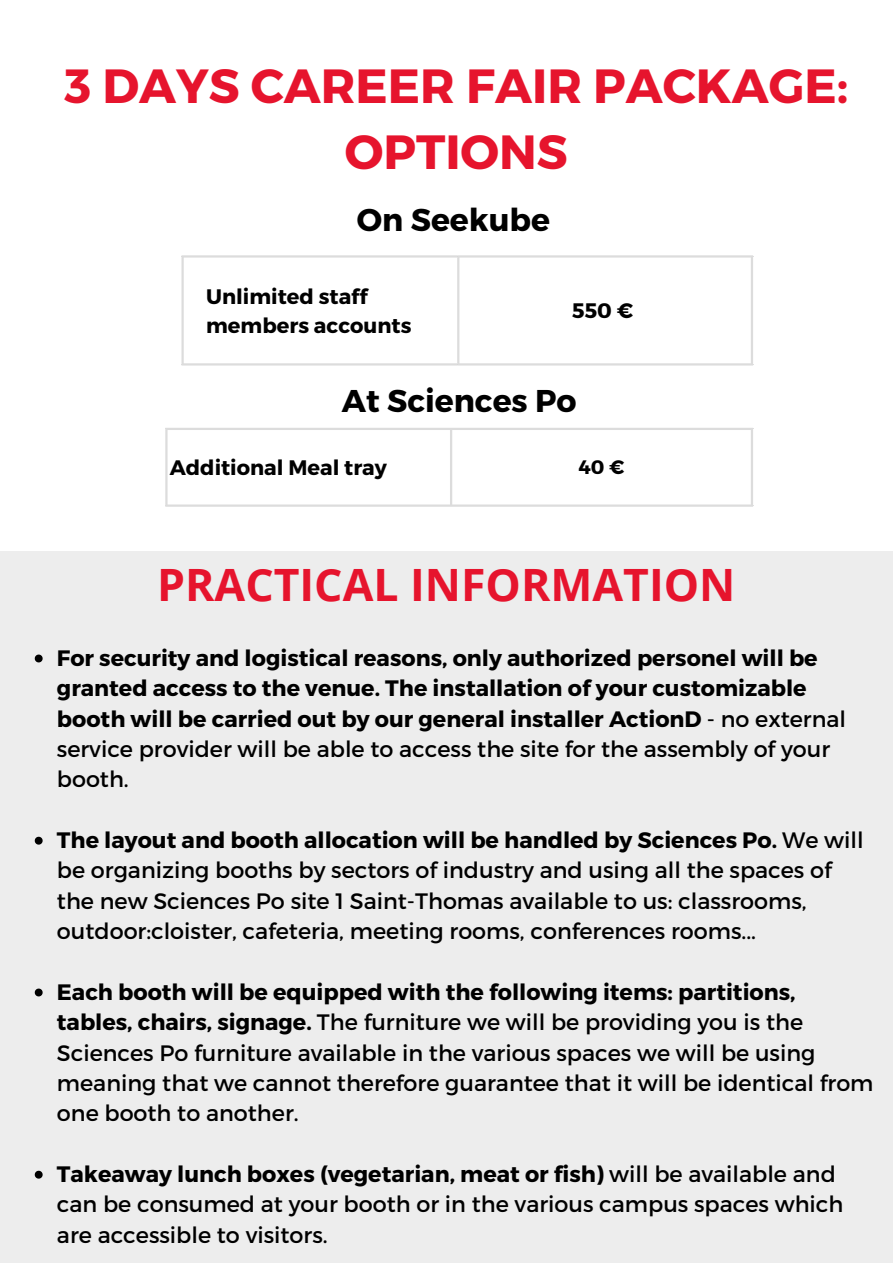
<style>
.page{position:relative;width:893px;height:1264px;background:#fff}
.page>*{position:absolute;margin:0;border:0;box-sizing:border-box;transform-origin:0 0}
.t1{font:700 48px/66.3px "Montserrat";color:#e6142d;text-align:center}
.t2{font:700 44.55px "Open Sans";color:#e6142d}
.t3{font:700 31.5px "Montserrat";color:#000}
.t4{font:22.35px/30.3px "Montserrat";color:#000}
.t5{font:700 22.35px/30.3px "Montserrat";color:#000}
.t6{font:700 21px/29.2px "Montserrat";color:#000}
.t7{font:700 19.5px "Montserrat";color:#000}
.s1{font-weight:400}
.s2{font-weight:700}
</style>
<div class="page">
<hr style="left:181px;top:257px;width:3px;height:106px;background:#dcdcdc">
<hr style="left:181px;top:255px;width:276px;height:2px;background:#dcdcdc">
<hr style="left:181px;top:363px;width:276px;height:2px;background:#dcdcdc">
<hr style="left:457px;top:257px;width:2px;height:106px;background:#dcdcdc">
<hr style="left:750px;top:257px;width:3px;height:106px;background:#dcdcdc">
<hr style="left:457px;top:255px;width:296px;height:2px;background:#dcdcdc">
<hr style="left:457px;top:363px;width:296px;height:2px;background:#dcdcdc">
<hr style="left:165px;top:430px;width:2px;height:74px;background:#dcdcdc">
<hr style="left:450px;top:430px;width:2px;height:74px;background:#dcdcdc">
<hr style="left:750px;top:430px;width:3px;height:74px;background:#dcdcdc">
<hr style="left:165px;top:428px;width:588px;height:2px;background:#dcdcdc">
<hr style="left:165px;top:504px;width:588px;height:3px;background:#dcdcdc">
<div style="left:0;top:552px;width:892px;height:710px;background:#ededed"></div>
<svg style="left:35px;top:654px;width:8px;height:8px"></svg>
<svg style="left:35px;top:836px;width:8px;height:8px"></svg>
<svg style="left:35px;top:988px;width:8px;height:8px"></svg>
<svg style="left:35px;top:1170px;width:8px;height:8px"></svg>
<p class="t1" style="left:64px;top:50px;width:785px">3 DAYS CAREER FAIR PACKAGE:<br>OPTIONS</p>
<p class="t3" style="left:357px;top:199px;width:195px">On Seekube</p>
<p class="t6" style="left:206px;top:280px;width:207px">Unlimited staff members accounts</p>
<p class="t6" style="left:572px;top:295px;width:62px">550 €</p>
<p class="t3" style="left:342px;top:380px;width:236px">At Sciences Po</p>
<p class="t6" style="left:170px;top:452px;width:219px">Additional Meal tray</p>
<p class="t7" style="left:578px;top:454px;width:47px">40 €</p>
<p class="t2" style="left:157px;top:553px;width:579px">PRACTICAL INFORMATION</p>
<p class="t5" style="left:57px;top:641px;width:790px">For security and logistical reasons, only authorized personel will be granted access to the venue. The installation of your customizable booth will be carried out by our general installer ActionD <span class="s1">- no external service provider will be able to access the site for the assembly of your booth.</span></p>
<p class="t4" style="left:57px;top:823px;width:808px"><span class="s2">The layout and booth allocation will be handled by Sciences Po.</span> We will be organizing booths by sectors of industry and using all the spaces of the new Sciences Po site 1 Saint-Thomas available to us: classrooms, outdoor:cloister, cafeteria, meeting rooms, conferences rooms...</p>
<p class="t4" style="left:57px;top:975px;width:818px"><span class="s2">Each booth will be equipped with the following items: partitions, tables, chairs, signage.</span> The furniture we will be providing you is the Sciences Po furniture available in the various spaces we will be using meaning that we cannot therefore guarantee that it will be identical from one booth to another.</p>
<p class="t4" style="left:57px;top:1157px;width:788px"><span class="s2">Takeaway lunch boxes (vegetarian, meat or fish)</span> will be available and can be consumed at your booth or in the various campus spaces which are accessible to visitors.</p>
</div>
